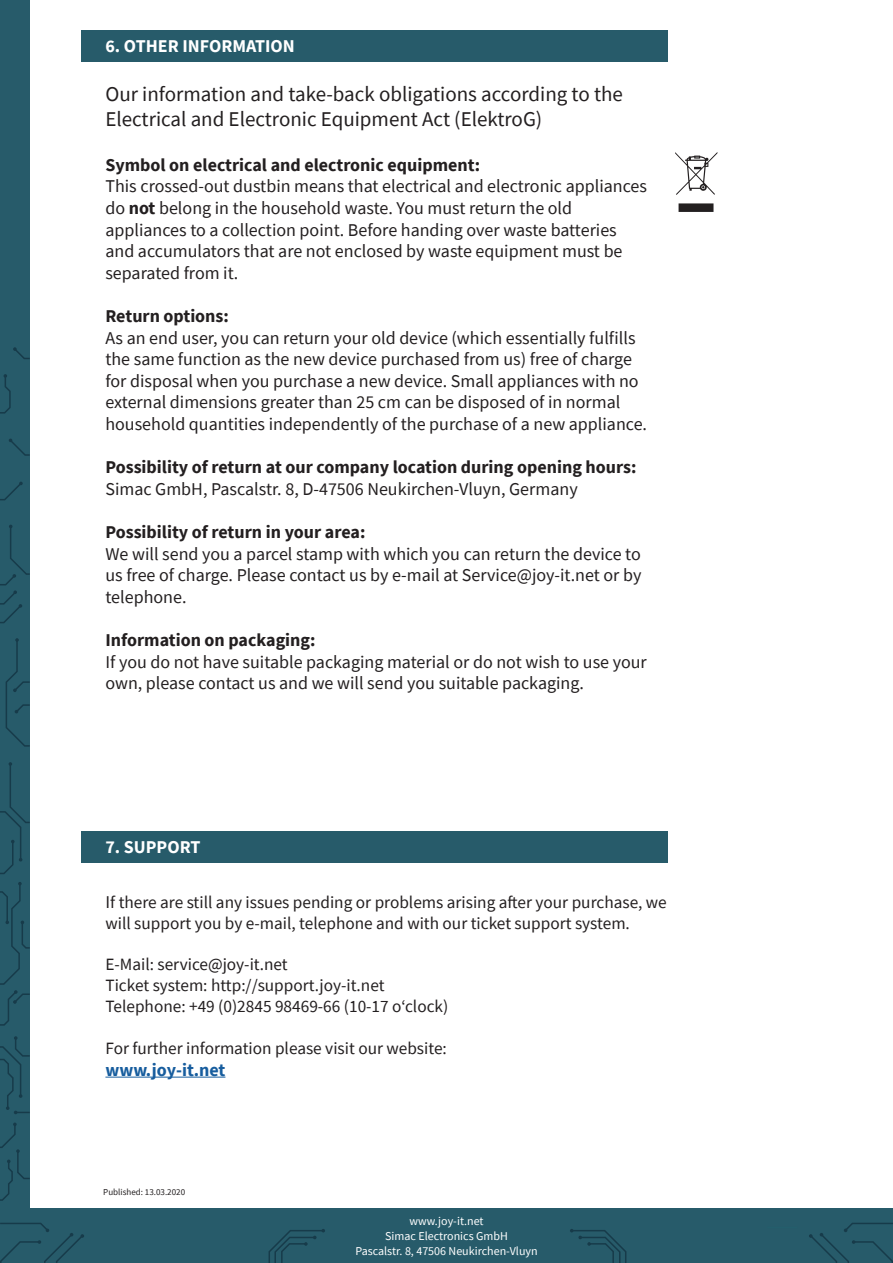
<style>
.page{position:relative;width:893px;height:1263px;background:#fff}
.page>*{position:absolute;margin:0;border:0;box-sizing:border-box;transform-origin:0 0}
.t1{font:60px "PCB Logos";color:#231f20}
.Default{font:21px/25.2px "Source Sans Pro";color:#231f20}
.Default-2{font:18px/21.6px "Source Sans Pro";color:#231f20}
.Default-3{font:700 18px "Source Sans Pro";color:#231f20}
.t2{font:700 18px "Source Sans Pro";color:#fff}
.t3{font:700 18px "Source Sans Pro";color:#175d9e}
.Default-4{font:17.25px/20.7px "Source Sans Pro";color:#231f20}
.Default-5{font:17.25px "Source Sans Pro";color:#211d1e}
.t4{font:12px "Source Sans Pro";color:#fff}
.t5{font:9px "Source Sans Pro";color:#231f20}
.s1{font-weight:700}
.s2{font-size:18px}
.s3{color:#231f20}
</style>
<div class="page">
<div style="left:0;top:0;width:30px;height:1263px;background:#275b6a"></div>
<svg style="left:0;top:1122px;width:30px;height:79px"></svg>
<svg style="left:0;top:1036px;width:30px;height:78px"></svg>
<svg style="left:0;top:882px;width:30px;height:144px"></svg>
<svg style="left:0;top:762px;width:30px;height:112px"></svg>
<svg style="left:5px;top:638px;width:25px;height:109px"></svg>
<svg style="left:0;top:525px;width:30px;height:99px"></svg>
<svg style="left:0;top:482px;width:23px;height:19px"></svg>
<svg style="left:9px;top:438px;width:21px;height:18px"></svg>
<svg style="left:0;top:374px;width:11px;height:40px"></svg>
<svg style="left:13px;top:347px;width:17px;height:12px"></svg>
<div style="left:81px;top:831px;width:587px;height:32px;background:#275b6a"></div>
<hr style="left:105px;top:1077px;width:120px;height:1px;background:#175d9e">
<div style="left:0;top:1209px;width:893px;height:54px;background:#275b6a"></div>
<svg style="left:268px;top:1229px;width:57px;height:34px"></svg>
<svg style="left:570px;top:1229px;width:57px;height:34px"></svg>
<svg style="left:0;top:1223px;width:84px;height:40px"></svg>
<svg style="left:809px;top:1223px;width:84px;height:40px"></svg>
<div style="left:81px;top:30px;width:587px;height:32px;background:#275b6a"></div>
<p class="t2" style="left:105px;top:34px;width:191px">6. OTHER INFORMATION</p>
<p class="Default" style="left:105px;top:81px;width:519px">Our information and take-back obligations according to the<br>Electrical and Electronic Equipment Act (ElektroG)</p>
<p class="Default-3" style="left:105px;top:153px;width:376px">Symbol on electrical and electronic equipment:</p>
<p class="Default-2" style="left:105px;top:175px;width:543px">This crossed-out dustbin means that electrical and electronic appliances do <span class="s1">not</span> belong in the household waste. You must return the old appliances to a collection point. Before handing over waste batteries and accumulators that are not enclosed by waste equipment must be separated from it.</p>
<p class="Default-2" style="left:105px;top:305px;width:543px"><span class="s1">Return options:<br></span>As an end user, you can return your old device (which essentially fulfills the same function as the new device purchased from us) free of charge for disposal when you purchase a new device. Small appliances with no external dimensions greater than 25 cm can be disposed of in normal household quantities independently of the purchase of a new appliance.</p>
<p class="Default-3" style="left:105px;top:455px;width:532px">Possibility of return at our company location during opening hours:</p>
<p class="Default-2" style="left:105px;top:478px;width:474px">Simac GmbH, Pascalstr. 8, D-47506 Neukirchen-Vluyn, Germany</p>
<p class="Default-3" style="left:105px;top:520px;width:261px">Possibility of return in your area:</p>
<p class="Default-2" style="left:105px;top:543px;width:537px;text-align:justify">We will send you a parcel stamp with which you can return the device to us free of charge. Please contact us by e-mail at Service@joy-it.net or by telephone.</p>
<p class="Default-3" style="left:105px;top:628px;width:212px">Information on packaging:</p>
<p class="Default-2" style="left:105px;top:651px;width:543px">If you do not have suitable packaging material or do not wish to use your own, please contact us and we will send you suitable packaging.</p>
<p class="t1" style="left:675px;top:152px;width:44px">2</p>
<p class="t2" style="left:105px;top:835px;width:96px">7. SUPPORT</p>
<p class="Default-4" style="left:105px;top:892px;width:563px"><span class="s2">I</span>f there are still any issues pending or problems arising after your purchase, we will support you by e-mail, telephone and with our ticket support system.</p>
<p class="Default-5" style="left:105px;top:954px;width:184px"><span class="s3">E-Mail:</span> service@joy-it.net</p>
<p class="Default-4" style="left:105px;top:975px;width:281px">Ticket system: http://support.joy-it.net</p>
<p class="Default-4" style="left:105px;top:996px;width:344px">Telephone: +49 (0)2845 98469-66 (10-17 o‘clock)</p>
<p class="Default-4" style="left:105px;top:1038px;width:343px">For further information please visit our website:</p>
<p class="t3" style="left:105px;top:1057px;width:122px">www.joy-it.net</p>
<p class="t5" style="left:103px;top:1186px;width:83px">Published: 13.03.2020</p>
<p class="t4" style="left:410px;top:1213px;width:75px">www.joy-it.net</p>
<p class="t4" style="left:385px;top:1228px;width:124px">Simac Electronics GmbH</p>
<p class="t4" style="left:355px;top:1243px;width:184px">Pascalstr. 8, 47506 Neukirchen-Vluyn</p>
</div>
